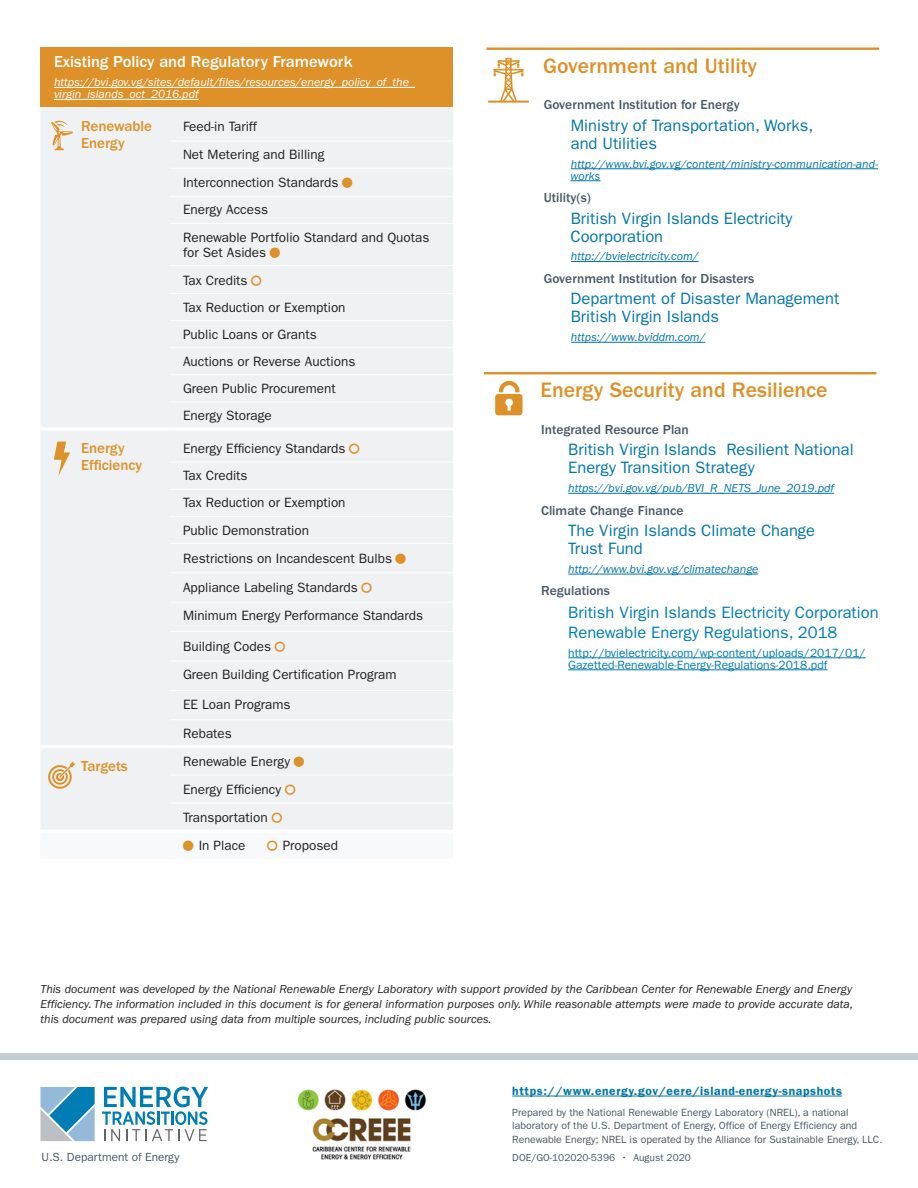
<style>
.page{position:relative;width:918px;height:1188px;background:#fff}
.page>*{position:absolute;margin:0;border:0;box-sizing:border-box;transform-origin:0 0}
.t1{font:500 21.6px "ITC Franklin Gothic Std";color:#dd9128}
.Small__s{font:16.5px/18px "ITC Franklin Gothic Std";color:#0076a9}
.Small__s-2{font:16.5px/19.5px "ITC Franklin Gothic Std";color:#007db5}
.table_text{font:500 16.5px "ITC Franklin Gothic Std";color:#fff}
.table_text-2{font:500 15px/17.2px "ITC Franklin Gothic Std";color:#dd9128}
.table_text-3{font:13.5px/15px "ITC Franklin Gothic Std";color:#231f20}
.t2{font:500 13.5px "ITC Franklin Gothic Std";color:#475865}
.t3{font:italic 12px/15px "ITC Franklin Gothic Std";color:#231f20;text-align:justify}
.Small__s_URL{font:italic 12px/12px "ITC Franklin Gothic Std";color:#0076a9}
.Small__s_URL-2{font:12px/12px "ITC Franklin Gothic Std";color:#007db5}
.table_text-4{font:italic 12px/12px "ITC Franklin Gothic Std";color:#fff}
.t4{font:600 12px "ITC Franklin Gothic Std";letter-spacing:.05em;color:#0076a9}
.Small__s-3{font:italic 12px "ITC Franklin Gothic Std";color:#0076a9}
.H1_-_Energy_Snapshot{font:11.85px "ITC Franklin Gothic Std";color:#475865}
.t5{font:10.5px/13.5px "ITC Franklin Gothic Std";color:#475865}
.t6{font:10.2px "ITC Franklin Gothic Std";color:#475865}
</style>
<div class="page">
<div style="left:0;top:1053px;width:918px;height:7px;background:#c5ced3"></div>
<hr style="left:571px;top:168px;width:307px;height:1px;background:#0076a9">
<svg style="left:571px;top:180px;width:29px;height:1px"></svg>
<hr style="left:571px;top:261px;width:128px;height:1px;background:#0076a9">
<hr style="left:571px;top:342px;width:134px;height:1px;background:#0076a9">
<hr style="left:487px;top:48px;width:392px;height:2px;background:#dd9128">
<svg style="left:488px;top:58px;width:41px;height:45px"></svg>
<hr style="left:568px;top:493px;width:266px;height:1px;background:#0076a9">
<hr style="left:568px;top:574px;width:190px;height:1px;background:#0076a9">
<hr style="left:568px;top:658px;width:298px;height:1px;background:#007db5">
<hr style="left:568px;top:670px;width:260px;height:1px;background:#007db5">
<hr style="left:484px;top:372px;width:392px;height:2px;background:#dd9128">
<svg style="left:495px;top:381px;width:28px;height:34px"></svg>
<div style="left:40px;top:47px;width:413px;height:60px;background:#dd9128"></div>
<div style="left:41px;top:107px;width:412px;height:723px;background:#eff1f2"></div>
<hr style="left:170px;top:141px;width:283px;height:1px;background:#fff">
<hr style="left:170px;top:168px;width:283px;height:1px;background:#fff">
<hr style="left:170px;top:196px;width:283px;height:1px;background:#fff">
<hr style="left:170px;top:223px;width:283px;height:1px;background:#fff">
<hr style="left:170px;top:265px;width:283px;height:1px;background:#fff">
<hr style="left:170px;top:293px;width:283px;height:1px;background:#fff">
<hr style="left:170px;top:320px;width:283px;height:1px;background:#fff">
<hr style="left:170px;top:347px;width:283px;height:1px;background:#fff">
<hr style="left:170px;top:374px;width:283px;height:1px;background:#fff">
<hr style="left:170px;top:402px;width:283px;height:1px;background:#fff">
<hr style="left:170px;top:462px;width:283px;height:1px;background:#fff">
<hr style="left:170px;top:489px;width:283px;height:1px;background:#fff">
<hr style="left:170px;top:516px;width:283px;height:1px;background:#fff">
<hr style="left:170px;top:543px;width:283px;height:1px;background:#fff">
<hr style="left:170px;top:572px;width:283px;height:1px;background:#fff">
<hr style="left:170px;top:602px;width:283px;height:1px;background:#fff">
<hr style="left:170px;top:631px;width:283px;height:1px;background:#fff">
<hr style="left:170px;top:661px;width:283px;height:1px;background:#fff">
<hr style="left:170px;top:690px;width:283px;height:1px;background:#fff">
<hr style="left:170px;top:719px;width:283px;height:1px;background:#fff">
<hr style="left:170px;top:775px;width:283px;height:1px;background:#fff">
<hr style="left:40px;top:427px;width:130px;height:3px;background:#fff">
<hr style="left:170px;top:427px;width:283px;height:3px;background:#fff">
<hr style="left:40px;top:745px;width:130px;height:3px;background:#fff">
<hr style="left:170px;top:745px;width:283px;height:3px;background:#fff">
<hr style="left:170px;top:803px;width:283px;height:1px;background:#fff">
<hr style="left:54px;top:87px;width:361px;height:1px;background:#fff">
<hr style="left:54px;top:99px;width:145px;height:1px;background:#fff">
<svg style="left:48px;top:761px;width:28px;height:28px"></svg>
<svg style="left:51px;top:121px;width:22px;height:29px"></svg>
<svg style="left:54px;top:442px;width:16px;height:34px"></svg>
<hr style="left:512px;top:1096px;width:330px;height:1px;background:#0076a9">
<img style="left:297px;top:1089px;width:129px;height:71px">
<svg style="left:40px;top:1087px;width:55px;height:54px;background:#6eaacb"></svg>
<svg style="left:102px;top:1087px;width:106px;height:54px"></svg>
<svg style="left:342px;top:178px;width:10px;height:10px"></svg>
<svg style="left:270px;top:247px;width:10px;height:10px"></svg>
<svg style="left:251px;top:275px;width:10px;height:11px"></svg>
<svg style="left:349px;top:443px;width:10px;height:11px"></svg>
<svg style="left:396px;top:553px;width:10px;height:10px"></svg>
<svg style="left:361px;top:582px;width:11px;height:11px"></svg>
<svg style="left:275px;top:641px;width:10px;height:11px"></svg>
<svg style="left:294px;top:756px;width:10px;height:11px"></svg>
<svg style="left:285px;top:785px;width:10px;height:10px"></svg>
<svg style="left:272px;top:813px;width:10px;height:10px"></svg>
<p class="table_text" style="left:54px;top:53px;width:300px">Existing Policy and Regulatory Framework</p>
<p class="table_text-4" style="left:54px;top:76px;width:363px">https://bvi.gov.vg/sites/default/files/resources/energy_policy_of_the_ virgin_islands_oct_2016.pdf</p>
<p class="table_text-2" style="left:81px;top:117px;width:73px">Renewable</p>
<p class="table_text-2" style="left:81px;top:135px;width:45px">Energy</p>
<p class="table_text-3" style="left:183px;top:119px;width:75px">Feed-in Tariff</p>
<p class="table_text-3" style="left:183px;top:147px;width:143px">Net Metering and Billing</p>
<p class="table_text-3" style="left:183px;top:175px;width:157px">Interconnection Standards</p>
<p class="table_text-3" style="left:183px;top:202px;width:87px">Energy Access</p>
<p class="table_text-3" style="left:183px;top:230px;width:248px">Renewable Portfolio Standard and Quotas for Set Asides</p>
<p class="table_text-3" style="left:183px;top:273px;width:66px">Tax Credits</p>
<p class="table_text-3" style="left:183px;top:300px;width:164px">Tax Reduction or Exemption</p>
<p class="table_text-3" style="left:183px;top:327px;width:135px">Public Loans or Grants</p>
<p class="table_text-3" style="left:183px;top:354px;width:174px">Auctions or Reverse Auctions</p>
<p class="table_text-3" style="left:183px;top:381px;width:154px">Green Public Procurement</p>
<p class="table_text-3" style="left:183px;top:408px;width:90px">Energy Storage</p>
<p class="table_text-2" style="left:81px;top:439px;width:63px">Energy<br>Efficiency</p>
<p class="table_text-3" style="left:183px;top:441px;width:164px">Energy Efficiency Standards</p>
<p class="table_text-3" style="left:183px;top:468px;width:66px">Tax Credits</p>
<p class="table_text-3" style="left:183px;top:495px;width:164px">Tax Reduction or Exemption</p>
<p class="table_text-3" style="left:183px;top:523px;width:128px">Public Demonstration</p>
<p class="table_text-3" style="left:183px;top:551px;width:210px">Restrictions on Incandescent Bulbs</p>
<p class="table_text-3" style="left:183px;top:580px;width:176px">Appliance Labeling Standards</p>
<p class="table_text-3" style="left:183px;top:608px;width:242px">Minimum Energy Performance Standards</p>
<p class="table_text-3" style="left:183px;top:639px;width:90px">Building Codes</p>
<p class="table_text-3" style="left:183px;top:667px;width:215px">Green Building Certification Program</p>
<p class="table_text-3" style="left:183px;top:697px;width:109px">EE Loan Programs</p>
<p class="table_text-3" style="left:183px;top:726px;width:50px">Rebates</p>
<p class="table_text-2" style="left:81px;top:757px;width:48px">Targets</p>
<p class="table_text-3" style="left:183px;top:754px;width:109px">Renewable Energy</p>
<p class="table_text-3" style="left:183px;top:782px;width:100px">Energy Efficiency</p>
<p class="table_text-3" style="left:183px;top:810px;width:86px">Transportation</p>
<p class="table_text-3" style="left:199px;top:838px;width:48px">In Place</p>
<p class="table_text-3" style="left:283px;top:838px;width:57px">Proposed</p>
<p class="t1" style="left:543px;top:54px;width:216px">Government and Utility</p>
<h3 class="t2" style="left:544px;top:97px;width:198px">Government Institution for Energy</h3>
<p class="Small__s" style="left:571px;top:116px;width:244px">Ministry of Transportation, Works, and Utilities</p>
<p class="Small__s_URL" style="left:571px;top:158px;width:309px">http://www.bvi.gov.vg/content/ministry-communication-and&shy;works</p>
<h3 class="t2" style="left:544px;top:190px;width:49px">Utility(s)</h3>
<p class="Small__s" style="left:571px;top:209px;width:224px">British Virgin Islands Electricity<br>Coorporation</p>
<p class="Small__s_URL" style="left:571px;top:251px;width:129px">http://bvielectricity.com/</p>
<h3 class="t2" style="left:544px;top:271px;width:212px">Government Institution for Disasters</h3>
<p class="Small__s" style="left:571px;top:290px;width:270px">Department of Disaster Management<br>British Virgin Islands</p>
<p class="Small__s-3" style="left:571px;top:330px;width:136px">https://www.bviddm.com/</p>
<p class="t1" style="left:540px;top:378px;width:289px">Energy Security and Resilience</p>
<h3 class="t2" style="left:541px;top:422px;width:149px">Integrated Resource Plan</h3>
<p class="Small__s" style="left:568px;top:441px;width:287px">British Virgin Islands Resilient National<br>Energy Transition Strategy</p>
<p class="Small__s_URL" style="left:568px;top:482px;width:267px">https://bvi.gov.vg/pub/BVI_R_NETS_June_2019.pdf</p>
<h3 class="t2" style="left:541px;top:503px;width:144px">Climate Change Finance</h3>
<p class="Small__s" style="left:568px;top:522px;width:248px">The Virgin Islands Climate Change<br>Trust Fund</p>
<p class="Small__s_URL" style="left:568px;top:563px;width:192px">http://www.bvi.gov.vg/climatechange</p>
<h3 class="t2" style="left:541px;top:583px;width:70px">Regulations</h3>
<p class="Small__s-2" style="left:568px;top:603px;width:312px">British Virgin Islands Electricity Corporation<br>Renewable Energy Regulations, 2018</p>
<p class="Small__s_URL-2" style="left:568px;top:647px;width:299px">http://bvielectricity.com/wp-content/uploads/2017/01/<br>Gazetted-Renewable-Energy-Regulations-2018.pdf</p>
<p class="t3" style="left:40px;top:982px;width:814px">This document was developed by the National Renewable Energy Laboratory with support provided by the Caribbean Center for Renewable Energy and Energy Efficiency. The information included in this document is for general information purposes only. While reasonable attempts were made to provide accurate data, this document was prepared using data from multiple sources, including public sources.</p>
<p class="t4" style="left:512px;top:1084px;width:331px">https://www.energy.gov/eere/island-energy-snapshots</p>
<p class="t5" style="left:512px;top:1105px;width:372px">Prepared by the National Renewable Energy Laboratory (NREL), a national laboratory of the U.S. Department of Energy, Office of Energy Efficiency and<br>Renewable Energy; NREL is operated by the Alliance for Sustainable Energy, LLC.</p>
<p class="H1_-_Energy_Snapshot" style="left:41px;top:1150px;width:139px">U.S. Department of Energy</p>
<p class="t6" style="left:512px;top:1152px;width:180px">DOE/GO-102020-5396 • August 2020</p>
</div>
